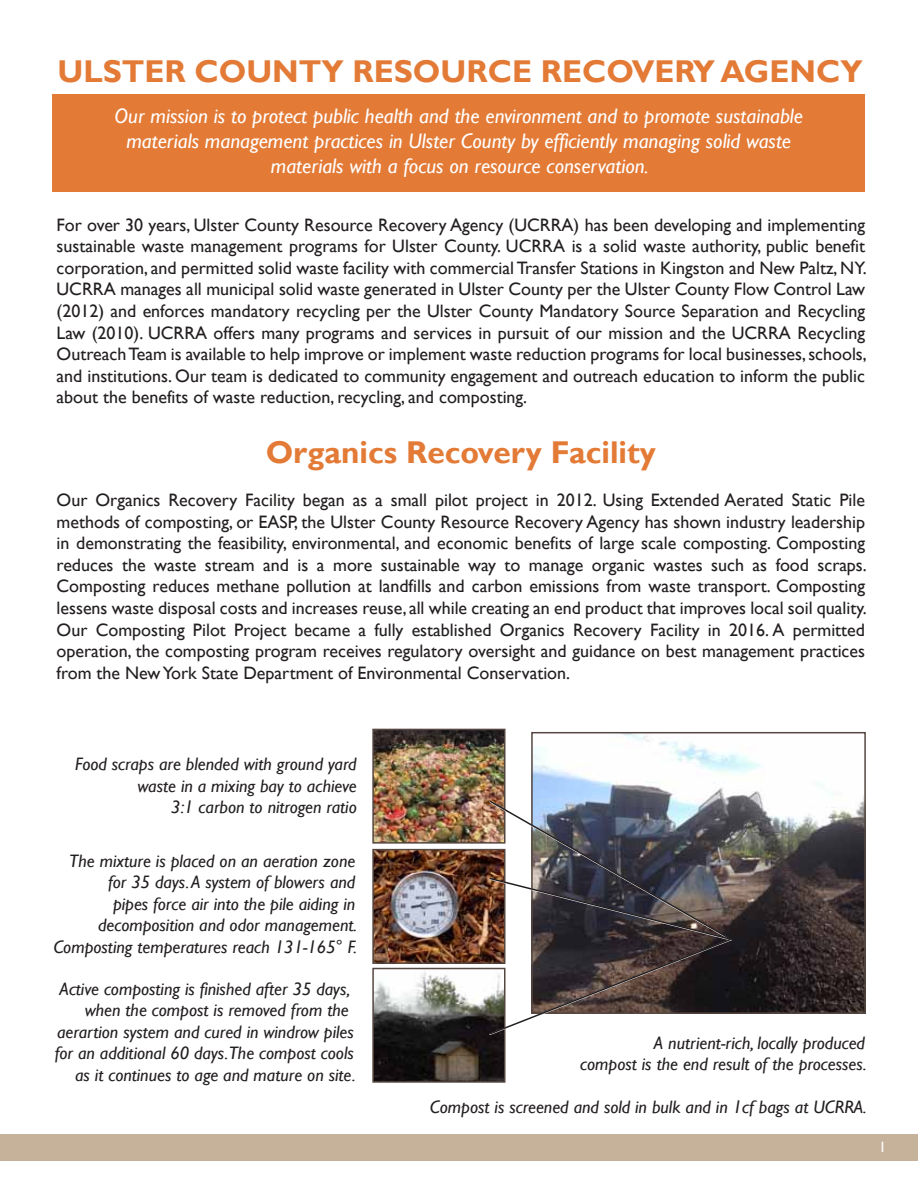
<style>
.page{position:relative;width:918px;height:1188px;background:#fff}
.page>*{position:absolute;margin:0;border:0;box-sizing:border-box;transform-origin:0 0}
.t1{font:700 31.5px "Gill Sans";color:#e37a36}
.t2{font:italic 21px/25.2px "Gill Sans";color:#fff;text-align:center}
.t3{font:18px/21.6px "Gill Sans";color:#231f20;text-align:justify}
.t4{font:italic 18px/21.6px "Gill Sans";color:#231f20;text-align:right}
.t5{font:15px "Gill Sans";color:#fff}
</style>
<div class="page">
<div style="left:52px;top:94px;width:813px;height:98px;background:#e37a36"></div>
<div style="left:0;top:1134px;width:918px;height:27px;background:#c6b29a"></div>
<img style="left:375px;top:732px;width:128px;height:109px">
<div style="left:372px;top:729px;width:134px;height:115px;border:2px solid #554741"></div>
<img style="left:534px;top:735px;width:329px;height:276px">
<div style="left:531px;top:732px;width:335px;height:282px;border:2px solid #554741"></div>
<img style="left:375px;top:852px;width:113px;height:109px">
<div style="left:372px;top:849px;width:134px;height:115px;border:2px solid #554741"></div>
<img style="left:375px;top:971px;width:128px;height:109px">
<div style="left:372px;top:968px;width:134px;height:115px;border:2px solid #554741"></div>
<img style="left:488px;top:799px;width:245px;height:237px">
<h1 class="t1" style="left:57px;top:53px;width:807px">ULSTER COUNTY RESOURCE RECOVERY AGENCY</h1>
<p class="t2" style="left:114px;top:104px;width:690px">Our mission is to protect public health and the environment and to promote sustainable materials management practices in Ulster County by efficiently managing solid waste materials with a focus on resource conservation.</p>
<p class="t3" style="left:57px;top:214px;width:812px">For over 30 years, Ulster County Resource Recovery Agency (UCRRA) has been developing and implementing sustainable waste management programs for Ulster County. UCRRA is a solid waste authority, public benefit corporation, and permitted solid waste facility with commercial Transfer Stations in Kingston and New Paltz, NY.<br>UCRRA manages all municipal solid waste generated in Ulster County per the Ulster County Flow Control Law (2012) and enforces mandatory recycling per the Ulster County Mandatory Source Separation and Recycling Law (2010). UCRRA offers many programs and services in pursuit of our mission and the UCRRA Recycling Outreach Team is available to help improve or implement waste reduction programs for local businesses, schools, and institutions. Our team is dedicated to community engagement and outreach education to inform the public about the benefits of waste reduction, recycling, and composting.</p>
<h1 class="t1" style="left:266px;top:433px;width:392px">Organics Recovery Facility</h1>
<p class="t3" style="left:57px;top:489px;width:812px">Our Organics Recovery Facility began as a small pilot project in 2012. Using Extended Aerated Static Pile methods of composting, or EASP, the Ulster County Resource Recovery Agency has shown industry leadership in demonstrating the feasibility, environmental, and economic benefits of large scale composting. Composting reduces the waste stream and is a more sustainable way to manage organic wastes such as food scraps.<br>Composting reduces methane pollution at landfills and carbon emissions from waste transport. Composting lessens waste disposal costs and increases reuse, all while creating an end product that improves local soil quality.<br>Our Composting Pilot Project became a fully established Organics Recovery Facility in 2016. A permitted operation, the composting program receives regulatory oversight and guidance on best management practices from the New York State Department of Environmental Conservation.</p>
<p class="t4" style="left:75px;top:753px;width:283px">Food scraps are blended with ground yard waste in a mixing bay to achieve<br>3:1 carbon to nitrogen ratio</p>
<p class="t4" style="left:53px;top:850px;width:305px">The mixture is placed on an aeration zone for 35 days. A system of blowers and<br>pipes force air into the pile aiding in decomposition and odor management.<br>Composting temperatures reach 131-165° F.</p>
<p class="t4" style="left:60px;top:978px;width:292px">Active composting is finished after 35 days,</p>
<p class="t4" style="left:85px;top:1000px;width:266px">when the compost is removed from the</p>
<p class="t4" style="left:57px;top:1021px;width:298px">aerartion system and cured in windrow piles</p>
<p class="t4" style="left:55px;top:1043px;width:301px">for an additional 60 days.The compost cools</p>
<p class="t4" style="left:75px;top:1064px;width:282px">as it continues to age and mature on site.</p>
<p class="t4" style="left:580px;top:1032px;width:288px">A nutrient-rich, locally produced<br>compost is the end result of the processes.</p>
<p class="t4" style="left:430px;top:1097px;width:438px">Compost is screened and sold in bulk and in 1cf bags at UCRRA.</p>
<p class="t5" style="left:879px;top:1138px;width:9px">1</p>
</div>
